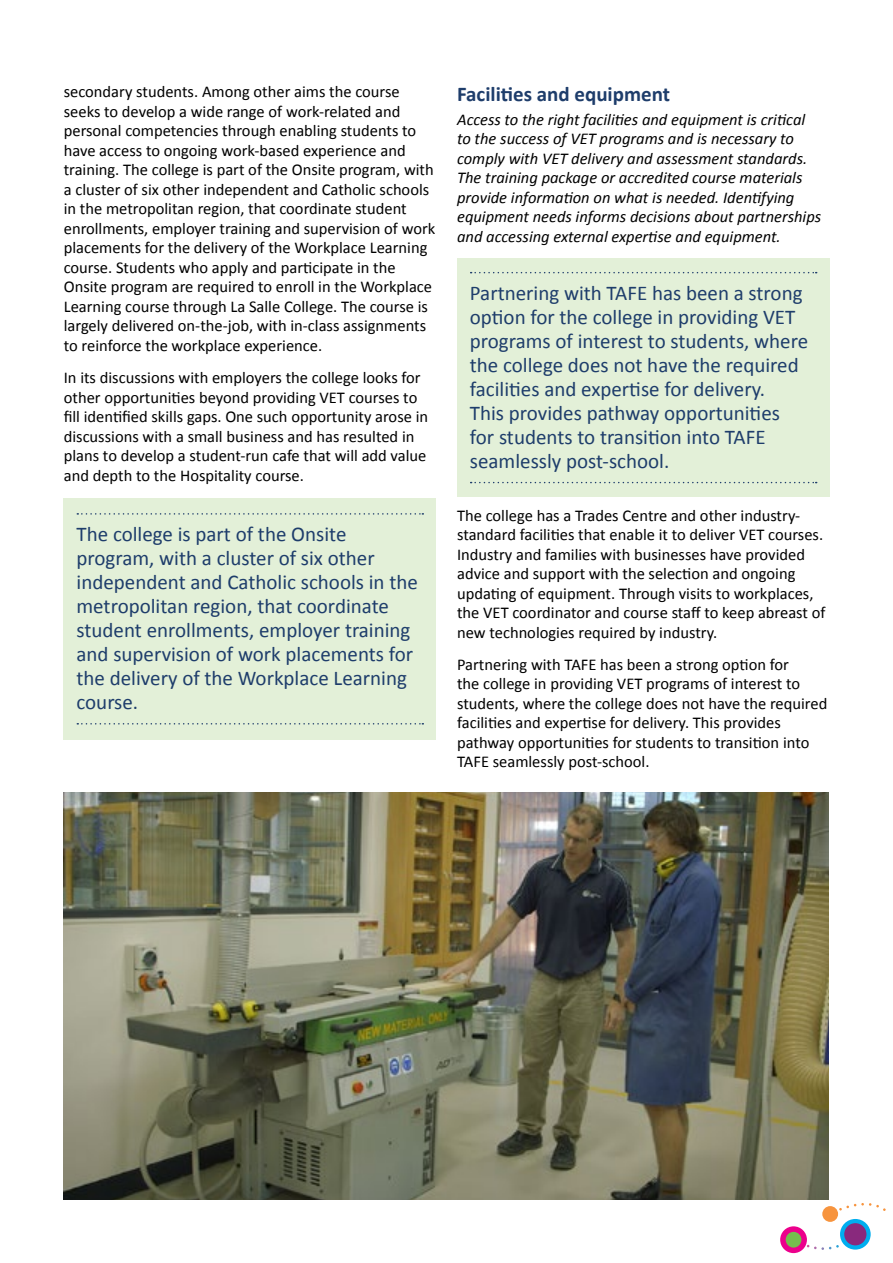
<style>
.page{position:relative;width:893px;height:1263px;background:#fff}
.page>*{position:absolute;margin:0;border:0;box-sizing:border-box;transform-origin:0 0}
.t1{font:21px/24px "Calibri";color:#1e3d6b}
.Heading_3{font:700 21px "Calibri";color:#1e3d6b}
.Body{font:16.5px/19.5px "Calibri";color:#000}
.Explanatory_text__af{font:italic 16.5px/19.5px "Calibri";color:#000}
</style>
<div class="page">
<svg style="left:780px;top:1226px;width:27px;height:27px"></svg>
<div style="left:786px;top:1232px;width:15px;height:15px;background:#75be4e;border-radius:50%"></div>
<svg style="left:807px;top:1245px;width:32px;height:5px"></svg>
<svg style="left:839px;top:1203px;width:47px;height:8px"></svg>
<div style="left:822px;top:1206px;width:16px;height:16px;background:#f7943e;border-radius:50%"></div>
<svg style="left:840px;top:1219px;width:31px;height:30px"></svg>
<div style="left:844px;top:1223px;width:22px;height:22px;background:#89297d;border-radius:50%"></div>
<div style="left:64px;top:499px;width:372px;height:241px;background:#e3f0d8"></div>
<svg style="left:77px;top:513px;width:346px;height:2px"></svg>
<svg style="left:77px;top:723px;width:346px;height:1px"></svg>
<div style="left:457px;top:258px;width:372px;height:238px;background:#e3f0d8"></div>
<svg style="left:471px;top:272px;width:346px;height:1px"></svg>
<svg style="left:471px;top:482px;width:346px;height:1px"></svg>
<img style="left:64px;top:792px;width:765px;height:407px">
<p class="Body" style="left:64px;top:82px;width:373px">secondary students. Among other aims the course seeks to develop a wide range of work-related and personal competencies through enabling students to have access to ongoing work-based experience and training. The college is part of the Onsite program, with a cluster of six other independent and Catholic schools in the metropolitan region, that coordinate student enrollments, employer training and supervision of work placements for the delivery of the Workplace Learning course. Students who apply and participate in the Onsite program are required to enroll in the Workplace Learning course through La Salle College. The course is largely delivered on-the-job, with in-class assignments to reinforce the workplace experience.</p>
<p class="Body" style="left:64px;top:368px;width:366px">In its discussions with employers the college looks for other opportunities beyond providing VET courses to fill identified skills gaps. One such opportunity arose in discussions with a small business and has resulted in plans to develop a student-run cafe that will add value and depth to the Hospitality course.</p>
<p class="t1" style="left:77px;top:522px;width:343px">The college is part of the Onsite program, with a cluster of six other independent and Catholic schools in the metropolitan region, that coordinate student enrollments, employer training and supervision of work placements for the delivery of the Workplace Learning course.</p>
<p class="Heading_3" style="left:457px;top:80px;width:214px">Facilities and equipment</p>
<p class="Explanatory_text__af" style="left:457px;top:109px;width:366px">Access to the right facilities and equipment is critical to the success of VET programs and is necessary to comply with VET delivery and assessment standards.<br>The training package or accredited course materials provide information on what is needed. Identifying equipment needs informs decisions about partnerships and accessing external expertise and equipment.</p>
<p class="t1" style="left:470px;top:281px;width:340px">Partnering with TAFE has been a strong option for the college in providing VET programs of interest to students, where the college does not have the required facilities and expertise for delivery.<br>This provides pathway opportunities for students to transition into TAFE seamlessly post-school.</p>
<p class="Body" style="left:457px;top:505px;width:370px">The college has a Trades Centre and other industry&shy;standard facilities that enable it to deliver VET courses.<br>Industry and families with businesses have provided advice and support with the selection and ongoing updating of equipment. Through visits to workplaces, the VET coordinator and course staff to keep abreast of new technologies required by industry.</p>
<p class="Body" style="left:457px;top:655px;width:372px">Partnering with TAFE has been a strong option for<br>the college in providing VET programs of interest to students, where the college does not have the required facilities and expertise for delivery. This provides pathway opportunities for students to transition into TAFE seamlessly post-school.</p>
</div>
